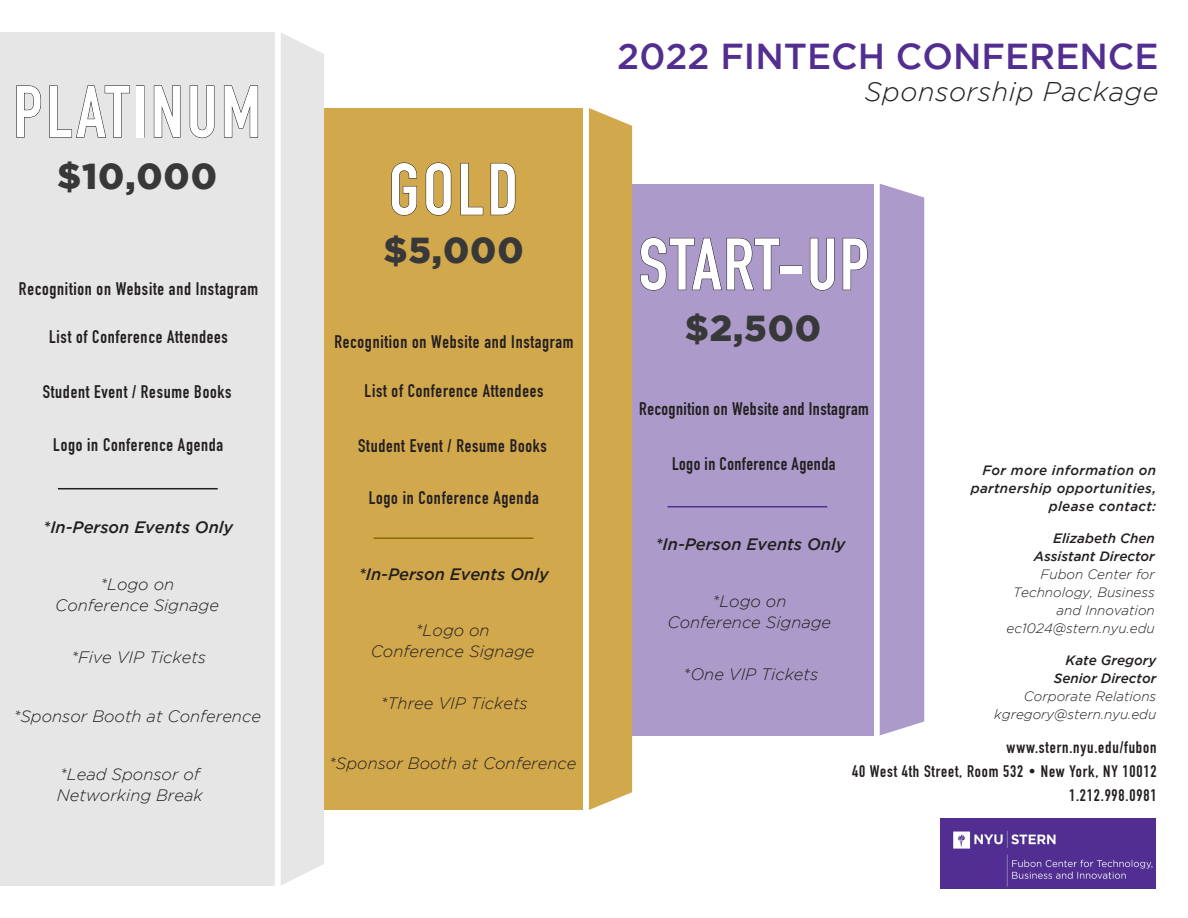
<style>
.page{position:relative;width:1188px;height:918px;background:#fff}
.page>*{position:absolute;margin:0;border:0;box-sizing:border-box;transform-origin:0 0}
.t1{font:700 72px "DIN Condensed";letter-spacing:.05em;color:#fff}
.t2{font:500 36px "Gotham";color:#522e91}
.t3{font:900 36px "Gotham";letter-spacing:.025em;color:#383839}
.t4{font:italic 300 27px "Gotham";letter-spacing:.02em;color:#231f20}
.t5{font:700 18px "DIN Condensed";letter-spacing:.04em;color:#231f20}
.t6{font:italic 300 16.5px/21px "Gotham";color:#231f20;text-align:center}
.t7{font:700 16.5px "DIN Condensed";letter-spacing:.05em;color:#231f20}
.t8{font:italic 500 16.5px "Gotham";color:#231f20}
.t9{font:italic 300 13.5px/18px "Gotham";color:#231f20;text-align:right}
.t10{font:italic 500 13.5px/18px "Gotham";letter-spacing:.025em;color:#231f20;text-align:right}
.s1{font-weight:500}
.s2{font-family:"Gotham";font-weight:500}
</style>
<div class="page">
<div style="left:0;top:32px;width:274px;height:854px;background:#e6e6e6"></div>
<div style="left:281px;top:33px;width:43px;height:852px;background:#e6e6e6"></div>
<div style="left:324px;top:108px;width:258px;height:702px;background:#d2a84d"></div>
<div style="left:589px;top:108px;width:43px;height:702px;background:#d2a84d"></div>
<div style="left:632px;top:184px;width:242px;height:551px;background:#ac9bca"></div>
<div style="left:880px;top:184px;width:44px;height:551px;background:#ac9bca"></div>
<img style="left:940px;top:818px;width:215px;height:70px">
<svg style="left:16px;top:85px;width:25px;height:53px"></svg>
<svg style="left:49px;top:85px;width:81px;height:53px"></svg>
<div style="left:136px;top:85px;width:8px;height:53px;border:1px solid #231f20"></div>
<svg style="left:153px;top:85px;width:28px;height:53px"></svg>
<svg style="left:189px;top:85px;width:26px;height:54px"></svg>
<svg style="left:224px;top:85px;width:34px;height:53px"></svg>
<svg style="left:391px;top:162px;width:26px;height:54px"></svg>
<svg style="left:425px;top:162px;width:27px;height:54px"></svg>
<svg style="left:460px;top:163px;width:24px;height:53px"></svg>
<svg style="left:490px;top:163px;width:26px;height:53px"></svg>
<svg style="left:640px;top:237px;width:140px;height:54px"></svg>
<div style="left:779px;top:266px;width:23px;height:8px;border:1px solid #231f20"></div>
<svg style="left:809px;top:237px;width:26px;height:54px"></svg>
<svg style="left:842px;top:237px;width:26px;height:54px"></svg>
<hr style="left:667px;top:506px;width:160px;height:1px;background:#522e91">
<hr style="left:374px;top:537px;width:160px;height:2px;background:#896a06">
<hr style="left:58px;top:488px;width:160px;height:1px;background:#231f20">
<p class="t1" style="left:13px;top:64px;width:249px">PLATINUM</p>
<p class="t3" style="left:57px;top:155px;width:161px">$10,000</p>
<p class="t5" style="left:19px;top:277px;width:241px">Recognition on Website and Instagram</p>
<p class="t5" style="left:49px;top:325px;width:180px">List of Conference Attendees</p>
<p class="t5" style="left:43px;top:380px;width:190px">Student Event / Resume Books</p>
<p class="t5" style="left:53px;top:432px;width:171px">Logo in Conference Agenda</p>
<p class="t8" style="left:43px;top:518px;width:191px">*In-Person Events Only</p>
<p class="t6" style="left:55px;top:573px;width:165px">*Logo on<br>Conference Signage</p>
<p class="t6" style="left:71px;top:646px;width:137px">*Five VIP Tickets</p>
<p class="t6" style="left:13px;top:706px;width:249px">*Sponsor Booth at Conference</p>
<p class="t6" style="left:60px;top:764px;width:142px">*Lead Sponsor of</p>
<p class="t6" style="left:57px;top:785px;width:147px">Networking Break</p>
<p class="t1" style="left:389px;top:141px;width:131px">GOLD</p>
<p class="t3" style="left:383px;top:230px;width:142px">$5,000</p>
<p class="t5" style="left:334px;top:330px;width:241px">Recognition on Website and Instagram</p>
<p class="t5" style="left:365px;top:378px;width:180px">List of Conference Attendees</p>
<p class="t5" style="left:358px;top:433px;width:190px">Student Event / Resume Books</p>
<p class="t5" style="left:369px;top:486px;width:171px">Logo in Conference Agenda</p>
<p class="t8" style="left:359px;top:564px;width:191px">*In-Person Events Only</p>
<p class="t6" style="left:371px;top:620px;width:165px">*Logo on<br>Conference Signage</p>
<p class="t6" style="left:380px;top:693px;width:149px">*Three VIP Tickets</p>
<p class="t6" style="left:329px;top:752px;width:249px">*Sponsor Booth at Conference</p>
<p class="t2" style="left:617px;top:35px;width:543px">2022 FINTECH CONFERENCE</p>
<p class="t4" style="left:864px;top:77px;width:296px">Sponsorship Package</p>
<p class="t1" style="left:639px;top:216px;width:232px">START-UP</p>
<p class="t3" style="left:685px;top:308px;width:138px">$2,500</p>
<p class="t5" style="left:639px;top:396px;width:231px">Recognition on Website and Instagram</p>
<p class="t5" style="left:672px;top:452px;width:165px">Logo in Conference Agenda</p>
<p class="t8" style="left:656px;top:535px;width:191px">*In-Person Events Only</p>
<p class="t6" style="left:668px;top:590px;width:165px">*Logo on<br>Conference Signage</p>
<p class="t6" style="left:683px;top:664px;width:137px">*One VIP Tickets</p>
<p class="t10" style="left:971px;top:462px;width:187px">For more information on partnership opportunities, please contact:</p>
<p class="t9" style="left:1007px;top:529px;width:150px"><span class="s1">Elizabeth Chen<br>Assistant Director<br></span>Fubon Center for<br>Technology, Business and Innovation ec1024@stern.nyu.edu</p>
<p class="t9" style="left:994px;top:651px;width:164px"><span class="s1">Kate Gregory<br>Senior Director<br></span>Corporate Relations kgregory@stern.nyu.edu</p>
<p class="t7" style="left:1007px;top:736px;width:151px">www.stern.nyu.edu/fubon</p>
<p class="t7" style="left:852px;top:760px;width:306px">40 West 4th Street, Room 532 <span class="s2">•</span> New York, NY 10012</p>
<p class="t7" style="left:1069px;top:784px;width:89px">1.212.998.0981</p>
</div>
